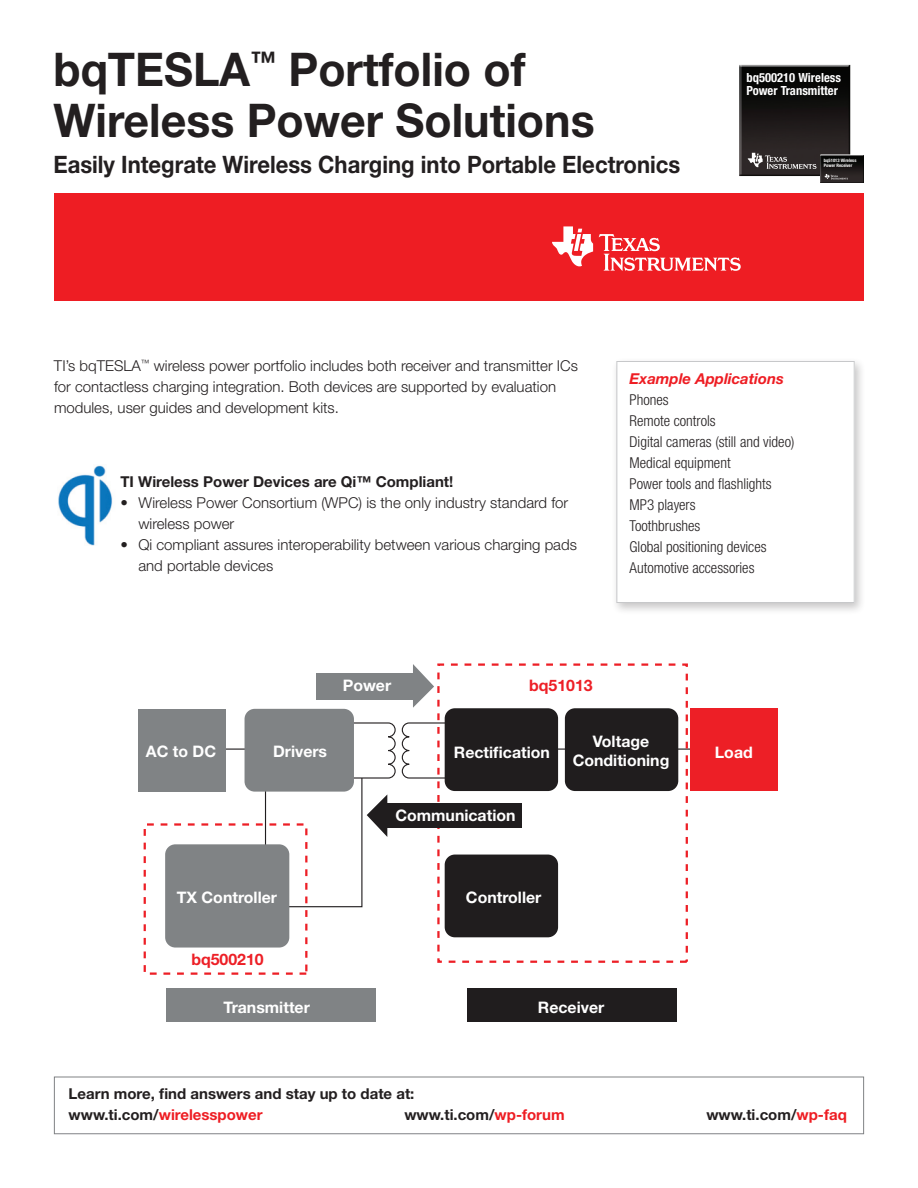
<style>
.page{position:relative;width:918px;height:1188px;background:#fff}
.page>*{position:absolute;margin:0;border:0;box-sizing:border-box;transform-origin:0 0}
.t1{font:700 46.5px/51px "Helvetica Neue LT Std";color:#231f20;scale:.96 1}
.t2{font:700 24px "Helvetica Neue LT Std";color:#231f20;scale:.92 1}
.t3{font:700 15.9px/19px "Helvetica Neue LT Std";color:#fff;text-align:center}
.t4{font:700 15.9px "Helvetica Neue LT Std";color:#ed1f26}
.t5{font:300 15px/21px "Helvetica Neue LT Std";color:#231f20}
.t6{font:300 condensed 15px/21px "Helvetica Neue LT Std";color:#231f20}
.t7{font:700 15px/21px "Helvetica Neue LT Std";color:#231f20}
.t8{font:italic 700 15px "Helvetica Neue LT Std";color:#ee1d23}
.t9{font:700 condensed 12.6px/13px "Helvetica Neue LT Std";color:#fff}
.t10{font:700 condensed 4.65px/4.7px "Helvetica Neue LT Std";color:#fff}
.s1{color:#ee1d23}
</style>
<div class="page">
<div style="left:611px;top:357px;width:255px;height:258px;background:#231f20;opacity:.25"></div>
<div style="left:617px;top:362px;width:237px;height:241px;background:#fff"></div>
<div style="left:616px;top:361px;width:239px;height:242px;border:1px solid #c7c8ca"></div>
<div style="left:54px;top:193px;width:810px;height:108px;background:#ee1d23"></div>
<svg style="left:599px;top:234px;width:142px;height:37px"></svg>
<svg style="left:552px;top:226px;width:41px;height:41px"></svg>
<img style="left:739px;top:65px;width:111px;height:111px">
<svg style="left:748px;top:153px;width:116px;height:30px"></svg>
<hr style="left:220px;top:749px;width:37px;height:1px;background:#201d1e">
<hr style="left:265px;top:780px;width:1px;height:88px;background:#201d1e">
<hr style="left:551px;top:749px;width:144px;height:1px;background:#201d1e">
<div style="left:437px;top:663px;width:251px;height:300px;border:2px dashed #ed1f26"></div>
<div style="left:144px;top:823px;width:163px;height:152px;border:2px dashed #ed1f26"></div>
<div style="left:139px;top:709px;width:87px;height:83px;background:#808385"></div>
<div style="left:166px;top:988px;width:210px;height:34px;background:#808385"></div>
<div style="left:467px;top:988px;width:210px;height:34px;background:#201d1e"></div>
<div style="left:316px;top:673px;width:101px;height:26px;background:#808385"></div>
<svg style="left:413px;top:664px;width:21px;height:44px"></svg>
<div style="left:384px;top:803px;width:138px;height:25px;background:#201d1e"></div>
<svg style="left:283px;top:722px;width:176px;height:186px"></svg>
<div style="left:565px;top:708px;width:113px;height:83px;background:#201d1e;border-radius:10px"></div>
<div style="left:445px;top:708px;width:113px;height:83px;background:#201d1e;border-radius:10px"></div>
<div style="left:445px;top:855px;width:113px;height:82px;background:#201d1e;border-radius:10px"></div>
<div style="left:245px;top:709px;width:109px;height:83px;background:#808385;border-radius:10px"></div>
<div style="left:165px;top:844px;width:124px;height:104px;background:#808385;border-radius:10px"></div>
<div style="left:690px;top:708px;width:88px;height:82px;background:#ed1f26"></div>
<div style="left:54px;top:1077px;width:810px;height:57px;border:1px solid #808285"></div>
<img style="left:58px;top:465px;width:55px;height:81px">
<h1 class="t1" style="left:53px;top:43px;width:565px">bqTESLA<sup>™</sup> Portfolio of<br>Wireless Power Solutions</h1>
<h2 class="t2" style="left:53px;top:150px;width:683px">Easily Integrate Wireless Charging into Portable Electronics</h2>
<p class="t9" style="left:746px;top:71px;width:96px">bq500210 Wireless<br>Power Transmitter</p>
<p class="t10" style="left:824px;top:158px;width:34px">bq51013 Wireless<br>Power Receiver</p>
<p class="t5" style="left:54px;top:355px;width:526px">TI’s bqTESLA<sup>™</sup> wireless power portfolio includes both receiver and transmitter ICs for contactless charging integration. Both devices are supported by evaluation modules, user guides and development kits.</p>
<p class="t7" style="left:120px;top:471px;width:334px">TI Wireless Power Devices are Qi™ Compliant!</p>
<p class="t5" style="left:138px;top:492px;width:431px;text-indent:-18px">• Wireless Power Consortium (WPC) is the only industry standard for wireless power</p>
<p class="t5" style="left:138px;top:534px;width:440px;text-indent:-18px">• Qi compliant assures interoperability between various charging pads and portable devices</p>
<p class="t8" style="left:630px;top:370px;width:156px">Example Applications</p>
<p class="t6" style="left:630px;top:389px;width:166px">Phones<br>Remote controls<br>Digital cameras (still and video)<br>Medical equipment<br>Power tools and flashlights<br>MP3 players<br>Toothbrushes<br>Global positioning devices<br>Automotive accessories</p>
<p class="t3" style="left:343px;top:676px;width:50px">Power</p>
<p class="t4" style="left:529px;top:676px;width:65px">bq51013</p>
<p class="t3" style="left:573px;top:731px;width:98px">Voltage<br>Conditioning</p>
<p class="t3" style="left:146px;top:741px;width:72px">AC to DC</p>
<p class="t3" style="left:273px;top:741px;width:56px">Drivers</p>
<p class="t3" style="left:454px;top:742px;width:98px">Rectification</p>
<p class="t3" style="left:715px;top:742px;width:39px">Load</p>
<p class="t3" style="left:395px;top:805px;width:122px">Communication</p>
<p class="t3" style="left:177px;top:888px;width:102px">TX Controller</p>
<p class="t3" style="left:466px;top:887px;width:77px">Controller</p>
<p class="t4" style="left:191px;top:950px;width:74px">bq500210</p>
<p class="t3" style="left:223px;top:997px;width:88px">Transmitter</p>
<p class="t3" style="left:538px;top:997px;width:68px">Receiver</p>
<p class="t7" style="left:69px;top:1083px;width:347px">Learn more, find answers and stay up to date at: www.ti.com/<span class="s1">wirelesspower</span></p>
<p class="t7" style="left:404px;top:1104px;width:162px">www.ti.com/<span class="s1">wp-forum</span></p>
<p class="t7" style="left:706px;top:1104px;width:142px">www.ti.com/<span class="s1">wp-faq</span></p>
</div>
